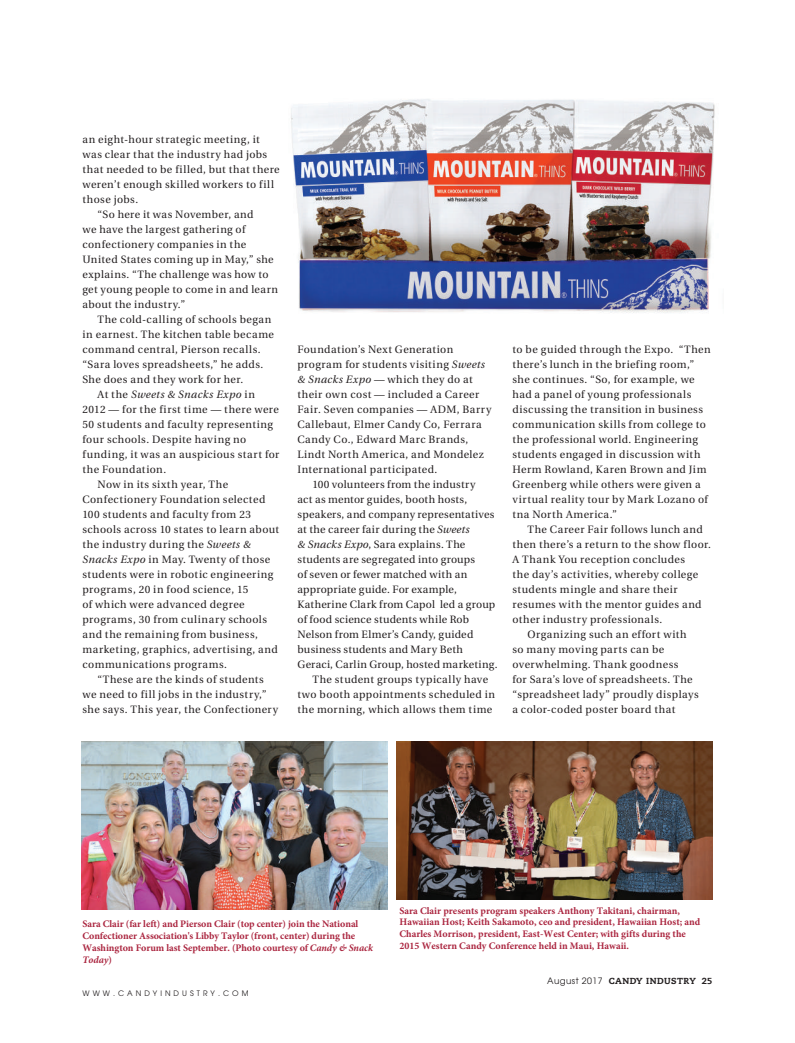
<style>
.page{position:relative;width:795px;height:1043px;background:#fff}
.page>*{position:absolute;margin:0;border:0;box-sizing:border-box;transform-origin:0 0}
.t1{font:10.62px/15px "Utopia";letter-spacing:.04em;color:#231f20}
.t2{font:10.62px "Utopia";letter-spacing:.02em;color:#231f20}
.t3{font:10.62px "Utopia";letter-spacing:.015em;color:#231f20}
.t4{font:10.62px "Utopia";letter-spacing:.06em;color:#231f20}
.t5{font:italic 10.62px "Utopia";letter-spacing:.04em;color:#231f20}
.t6{font:700 10px/11.9px "Minion Pro";color:#aa253f}
.t7{font:800 8.75px "Caecilia";letter-spacing:.05em;color:#231f20}
.t8{font:7.5px "Avant Garde";letter-spacing:.4em;color:#231f20}
.s1{font-style:normal}
.s2{font-style:italic}
.s3{font-family:"Avant Garde";font-weight:400}
</style>
<div class="page">
<img style="left:397px;top:741px;width:315px;height:158px">
<img style="left:82px;top:741px;width:306px;height:168px">
<img style="left:291px;top:99px;width:424px;height:214px">
<div style="left:6px;top:514px;width:14px;height:14px;border:2px solid #fff;border-radius:50%"></div>
<svg style="left:12px;top:514px;width:2px;height:14px"></svg>
<div style="left:777px;top:517px;width:9px;height:9px;border:2px solid #fff;border-radius:50%"></div>
<p class="t1" style="left:82px;top:132px;width:179px">an eight-hour strategic meeting, it</p>
<p class="t1" style="left:82px;top:147px;width:186px">was clear that the industry had jobs</p>
<p class="t1" style="left:82px;top:162px;width:199px">that needed to be filled, but that there</p>
<p class="t1" style="left:82px;top:177px;width:193px">weren’t enough skilled workers to fill</p>
<p class="t1" style="left:82px;top:192px;width:57px">those jobs.</p>
<p class="t1" style="left:98px;top:207px;width:158px">“So here it was November, and</p>
<p class="t1" style="left:82px;top:222px;width:164px">we have the largest gathering of</p>
<p class="t1" style="left:82px;top:237px;width:165px">confectionery companies in the</p>
<p class="t1" style="left:82px;top:252px;width:193px">United States coming up in May,” she</p>
<p class="t1" style="left:82px;top:267px;width:188px">explains. “The challenge was how to</p>
<p class="t1" style="left:82px;top:282px;width:197px">get young people to come in and learn</p>
<p class="t1" style="left:82px;top:297px;width:104px">about the industry.”</p>
<p class="t1" style="left:98px;top:312px;width:175px">The cold-calling of schools began</p>
<p class="t1" style="left:82px;top:327px;width:193px">in earnest. The kitchen table became</p>
<p class="t1" style="left:82px;top:342px;width:180px">command central, Pierson recalls.</p>
<p class="t1" style="left:82px;top:357px;width:182px">“Sara loves spreadsheets,” he adds.</p>
<p class="t1" style="left:82px;top:372px;width:162px">She does and they work for her.</p>
<p class="t5" style="left:98px;top:388px;width:159px"><span class="s1">At the</span> Sweets &amp; Snacks Expo <span class="s1">in</span></p>
<p class="t1" style="left:82px;top:402px;width:198px">2012 — for the first time — there were</p>
<p class="t1" style="left:82px;top:417px;width:192px">50 students and faculty representing</p>
<p class="t1" style="left:82px;top:432px;width:165px">four schools. Despite having no</p>
<p class="t1" style="left:82px;top:447px;width:198px">funding, it was an auspicious start for</p>
<p class="t1" style="left:82px;top:462px;width:85px">the Foundation.</p>
<p class="t1" style="left:98px;top:477px;width:132px">Now in its sixth year, The</p>
<p class="t1" style="left:82px;top:492px;width:184px">Confectionery Foundation selected</p>
<p class="t1" style="left:82px;top:507px;width:170px">100 students and faculty from 23</p>
<p class="t1" style="left:82px;top:522px;width:198px">schools across 10 states to learn about</p>
<p class="t4" style="left:82px;top:538px;width:170px">the industry during the <span class="s2">Sweets &amp;</span></p>
<p class="t1" style="left:82px;top:552px;width:189px"><span class="s2">Snacks Expo</span> in May. Twenty of those</p>
<p class="t1" style="left:82px;top:567px;width:192px">students were in robotic engineering</p>
<p class="t1" style="left:82px;top:582px;width:167px">programs, 20 in food science, 15</p>
<p class="t1" style="left:82px;top:597px;width:164px">of which were advanced degree</p>
<p class="t1" style="left:82px;top:612px;width:186px">programs, 30 from culinary schools</p>
<p class="t1" style="left:82px;top:627px;width:177px">and the remaining from business,</p>
<p class="t1" style="left:82px;top:642px;width:197px">marketing, graphics, advertising, and</p>
<p class="t1" style="left:82px;top:657px;width:146px">communications programs.</p>
<p class="t1" style="left:98px;top:672px;width:168px">“These are the kinds of students</p>
<p class="t1" style="left:82px;top:687px;width:186px">we need to fill jobs in the industry,”</p>
<p class="t1" style="left:82px;top:702px;width:197px">she says. This year, the Confectionery</p>
<p class="t1" style="left:297px;top:342px;width:157px">Foundation’s Next Generation</p>
<p class="t1" style="left:297px;top:357px;width:189px">program for students visiting <span class="s2">Sweets</span></p>
<p class="t1" style="left:297px;top:372px;width:177px"><span class="s2">&amp; Snacks Expo</span> — which they do at</p>
<p class="t1" style="left:297px;top:387px;width:183px">their own cost — included a Career</p>
<p class="t1" style="left:297px;top:402px;width:195px">Fair. Seven companies — ADM, Barry</p>
<p class="t1" style="left:297px;top:417px;width:186px">Callebaut, Elmer Candy Co, Ferrara</p>
<p class="t1" style="left:297px;top:432px;width:172px">Candy Co., Edward Marc Brands,</p>
<p class="t1" style="left:297px;top:447px;width:188px">Lindt North America, and Mondelez</p>
<p class="t1" style="left:297px;top:462px;width:141px">International participated.</p>
<p class="t2" style="left:312px;top:478px;width:164px">100 volunteers from the industry</p>
<p class="t2" style="left:297px;top:493px;width:171px">act as mentor guides, booth hosts,</p>
<p class="t2" style="left:297px;top:508px;width:199px">speakers, and company representatives</p>
<p class="t1" style="left:297px;top:522px;width:174px">at the career fair during the <span class="s2">Sweets</span></p>
<p class="t1" style="left:297px;top:537px;width:169px"><span class="s2">&amp; Snacks Expo</span>, Sara explains. The</p>
<p class="t2" style="left:297px;top:553px;width:179px">students are segregated into groups</p>
<p class="t2" style="left:297px;top:568px;width:171px">of seven or fewer matched with an</p>
<p class="t3" style="left:297px;top:583px;width:161px">appropriate guide. For example,</p>
<p class="t2" style="left:297px;top:598px;width:199px">Katherine Clark from Capol led a group</p>
<p class="t3" style="left:297px;top:613px;width:173px">of food science students while Rob</p>
<p class="t1" style="left:297px;top:627px;width:177px">Nelson from Elmer’s Candy, guided</p>
<p class="t2" style="left:297px;top:643px;width:167px">business students and Mary Beth</p>
<p class="t2" style="left:297px;top:658px;width:202px">Geraci, Carlin Group, hosted marketing.</p>
<p class="t1" style="left:312px;top:672px;width:177px">The student groups typically have</p>
<p class="t1" style="left:297px;top:687px;width:199px">two booth appointments scheduled in</p>
<p class="t1" style="left:297px;top:702px;width:196px">the morning, which allows them time</p>
<p class="t1" style="left:512px;top:342px;width:200px">to be guided through the Expo. “Then there’s lunch in the briefing room,” she continues. “So, for example, we had a panel of young professionals discussing the transition in business communication skills from college to the professional world. Engineering students engaged in discussion with Herm Rowland, Karen Brown and Jim Greenberg while others were given a virtual reality tour by Mark Lozano of tna North America.”</p>
<p class="t1" style="left:527px;top:522px;width:177px">The Career Fair follows lunch and</p>
<p class="t1" style="left:512px;top:537px;width:200px">then there’s a return to the show floor.</p>
<p class="t1" style="left:512px;top:552px;width:174px">A Thank You reception concludes</p>
<p class="t1" style="left:512px;top:567px;width:187px">the day’s activities, whereby college</p>
<p class="t1" style="left:512px;top:582px;width:167px">students mingle and share their</p>
<p class="t1" style="left:512px;top:597px;width:191px">resumes with the mentor guides and</p>
<p class="t1" style="left:512px;top:612px;width:151px">other industry professionals.</p>
<p class="t1" style="left:527px;top:627px;width:161px">Organizing such an effort with</p>
<p class="t1" style="left:512px;top:642px;width:153px">so many moving parts can be</p>
<p class="t1" style="left:512px;top:657px;width:168px">overwhelming. Thank goodness</p>
<p class="t1" style="left:512px;top:672px;width:182px">for Sara’s love of spreadsheets. The</p>
<p class="t1" style="left:512px;top:687px;width:188px">“spreadsheet lady” proudly displays</p>
<p class="t1" style="left:512px;top:702px;width:164px">a color-coded poster board that</p>
<p class="t6" style="left:82px;top:917px;width:292px">Sara Clair (far left) and Pierson Clair (top center) join the National Confectioner Association's Libby Taylor (front, center) during the Washington Forum last September. (Photo courtesy of <span class="s2">Candy &amp; Snack Today</span>)</p>
<p class="t8" style="left:82px;top:988px;width:168px">WWW.CANDYINDUSTRY.COM</p>
<p class="t6" style="left:400px;top:904px;width:302px">Sara Clair presents program speakers Anthony Takitani, chairman, Hawaiian Host; Keith Sakamoto, ceo and president, Hawaiian Host; and Charles Morrison, president, East-West Center; with gifts during the 2015 Western Candy Conference held in Maui, Hawaii.</p>
<p class="t7" style="left:547px;top:975px;width:167px"><span class="s3">August 2017</span> CANDY INDUSTRY 25</p>
</div>
